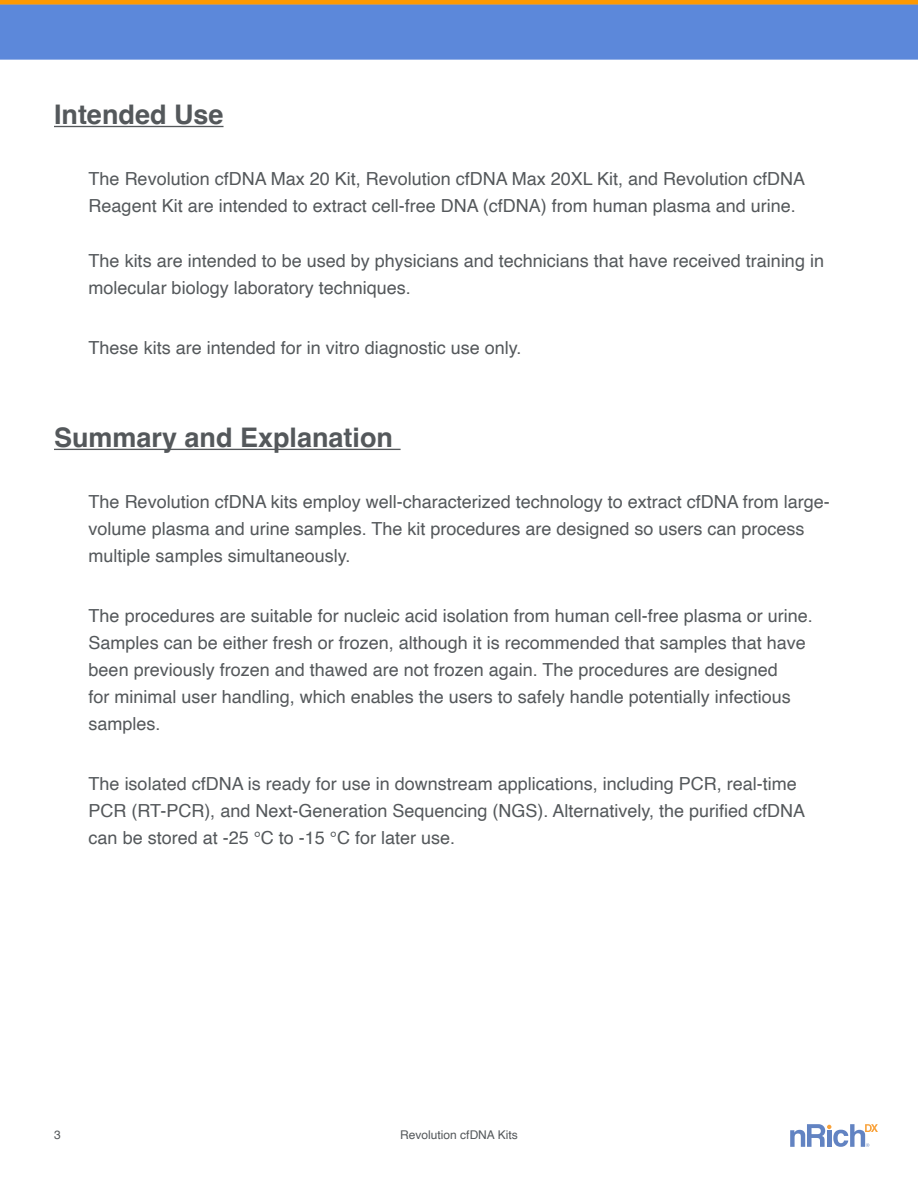
<style>
.page{position:relative;width:918px;height:1188px;background:#fff}
.page>*{position:absolute;margin:0;border:0;box-sizing:border-box;transform-origin:0 0}
.t1{font:700 27px "Helvetica";color:#54585b}
.t2{font:18px/27px "Helvetica";color:#54585b}
.t3{font:12px "Helvetica";color:#54585b}
</style>
<div class="page">
<svg style="left:790px;top:1124px;width:88px;height:23px"></svg>
<hr style="left:54px;top:126px;width:170px;height:1px;background:#54585b">
<hr style="left:54px;top:449px;width:347px;height:1px;background:#54585b">
<div style="left:0;top:4px;width:918px;height:56px;background:#5c88da"></div>
<hr style="left:0;top:0;width:918px;height:4px;background:#f90">
<h1 class="t1" style="left:54px;top:98px;width:171px">Intended Use</h1>
<p class="t2" style="left:89px;top:166px;width:718px">The Revolution cfDNA Max 20 Kit, Revolution cfDNA Max 20XL Kit, and Revolution cfDNA<br>Reagent Kit are intended to extract cell-free DNA (cfDNA) from human plasma and urine.</p>
<p class="t2" style="left:89px;top:247px;width:737px">The kits are intended to be used by physicians and technicians that have received training in molecular biology laboratory techniques.</p>
<p class="t2" style="left:89px;top:335px;width:434px">These kits are intended for in vitro diagnostic use only.</p>
<h1 class="t1" style="left:54px;top:421px;width:341px">Summary and Explanation</h1>
<p class="t2" style="left:89px;top:488px;width:743px">The Revolution cfDNA kits employ well-characterized technology to extract cfDNA from large&shy;volume plasma and urine samples. The kit procedures are designed so users can process multiple samples simultaneously.</p>
<p class="t2" style="left:89px;top:603px;width:726px">The procedures are suitable for nucleic acid isolation from human cell-free plasma or urine.<br>Samples can be either fresh or frozen, although it is recommended that samples that have been previously frozen and thawed are not frozen again. The procedures are designed<br>for minimal user handling, which enables the users to safely handle potentially infectious samples.</p>
<p class="t2" style="left:89px;top:771px;width:718px">The isolated cfDNA is ready for use in downstream applications, including PCR, real-time<br>PCR (RT-PCR), and Next-Generation Sequencing (NGS). Alternatively, the purified cfDNA can be stored at -25 °C to -15 °C for later use.</p>
<p class="t3" style="left:54px;top:1126px;width:8px">3</p>
<p class="t3" style="left:400px;top:1126px;width:119px">Revolution cfDNA Kits</p>
</div>
